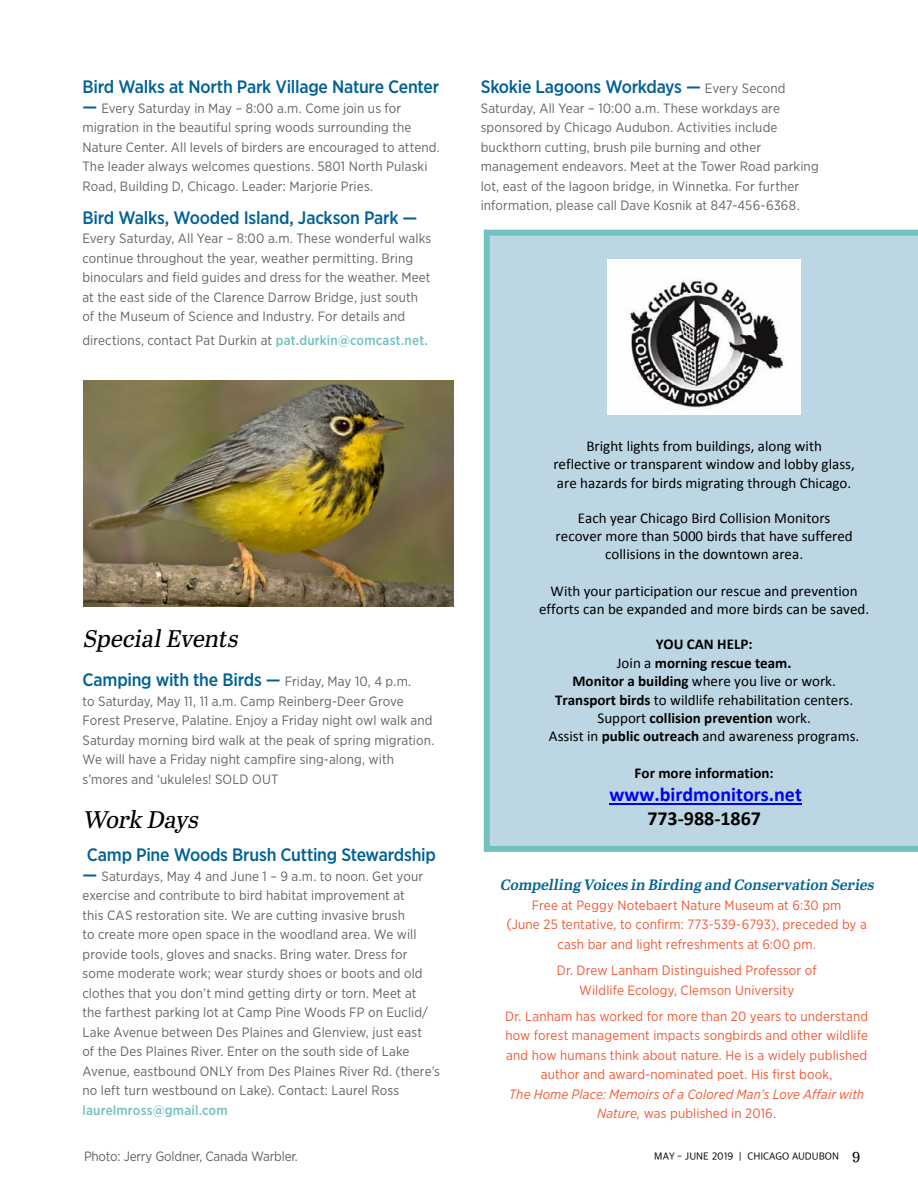
<style>
.page{position:relative;width:918px;height:1188px;background:#fff}
.page>*{position:absolute;margin:0;border:0;box-sizing:border-box;transform-origin:0 0}
.t1{font:italic 24px "Abril Text";color:#000}
.t2{font:700 20.1px "Calibri";color:#00f}
.t3{font:700 20.1px "Calibri";color:#000}
.t4{font:500 18px "Gotham Narrow";letter-spacing:-.015em;color:#006195}
.t5{font:15px/18.3px "Calibri";color:#000;text-align:center}
.t6{font:italic 600 15px "Abril Text";color:#006195}
.t7{font:700 15px "Calibri";color:#000}
.t8{font:13.5px/19.5px "Gotham Narrow";letter-spacing:.01em;color:#636466}
.t9{font:13.5px/19.5px "Gotham Narrow";letter-spacing:.01em;color:#f15936;text-align:center}
.t10{font:italic 13.5px/19.5px "Gotham Narrow";letter-spacing:.01em;color:#f15936;text-align:center}
.t11{font:13.5px "Gotham Narrow";letter-spacing:-.015em;color:#636466}
.t12{font:500 13.5px "Gotham Narrow";letter-spacing:.015em;color:#71c1be}
.t13{font:10.5px "Apple SD Gothic Neo";color:#000}
.s1{font-weight:500;font-size:18px;color:#006195}
.s2{font-weight:500;color:#71c1be}
.s3{font-weight:400;font-size:13.5px;color:#636466}
.s4{font-weight:700}
.s5{font-size:15px}
.s6{font-style:normal}
.s7{font-family:"Abril Text";font-size:15px}
</style>
<div class="page">
<div style="left:484px;top:230px;width:434px;height:622px;background:#bdd6e3"></div>
<img style="left:608px;top:259px;width:192px;height:155px">
<hr style="left:610px;top:803px;width:192px;height:1px;background:#00f">
<img style="left:84px;top:380px;width:370px;height:227px">
<h3 class="t4" style="left:82px;top:75px;width:358px">Bird Walks at North Park Village Nature Center</h3>
<p class="t8" style="left:82px;top:98px;width:359px"><span class="s1">—</span> Every Saturday in May – 8:00 a.m. Come join us for migration in the beautiful spring woods surrounding the Nature Center. All levels of birders are encouraged to attend.<br>The leader always welcomes questions. 5801 North Pulaski Road, Building D, Chicago. Leader: Marjorie Pries.</p>
<h3 class="t4" style="left:82px;top:206px;width:336px">Bird Walks, Wooded Island, Jackson Park —</h3>
<p class="t8" style="left:82px;top:228px;width:350px">Every Saturday, All Year – 8:00 a.m. These wonderful walks continue throughout the year, weather permitting. Bring binoculars and field guides and dress for the weather. Meet at the east side of the Clarence Darrow Bridge, just south of the Museum of Science and Industry. For details and</p>
<p class="t8" style="left:82px;top:330px;width:347px">directions, contact Pat Durkin at <span class="s2">pat.durkin@comcast.net.</span></p>
<h1 class="t1" style="left:82px;top:621px;width:162px">SpecialEvents</h1>
<h3 class="t4" style="left:82px;top:669px;width:330px">Camping with the Birds — <span class="s3">Friday, May 10, 4 p.m.</span></h3>
<p class="t8" style="left:82px;top:691px;width:353px">to Saturday, May 11, 11 a.m. Camp Reinberg-Deer Grove Forest Preserve, Palatine. Enjoy a Friday night owl walk and Saturday morning bird walk at the peak of spring migration.<br>We will have a Friday night campfire sing-along, with s’mores and ‘ukuleles! SOLD OUT</p>
<h1 class="t1" style="left:82px;top:802px;width:123px">Work Days</h1>
<h3 class="t4" style="left:87px;top:843px;width:351px">Camp Pine Woods Brush Cutting Stewardship</h3>
<p class="t8" style="left:82px;top:866px;width:359px"><span class="s1">—</span> Saturdays, May 4 and June 1 – 9 a.m. to noon. Get your exercise and contribute to bird habitat improvement at<br>this CAS restoration site. We are cutting invasive brush<br>to create more open space in the woodland area. We will provide tools, gloves and snacks. Bring water. Dress for some moderate work; wear sturdy shoes or boots and old clothes that you don’t mind getting dirty or torn. Meet at<br>the farthest parking lot at Camp Pine Woods FP on Euclid/ Lake Avenue between Des Plaines and Glenview, just east<br>of the Des Plaines River. Enter on the south side of Lake Avenue, eastbound ONLY from Des Plaines River Rd. (there’s no left turn westbound on Lake). Contact: Laurel Ross</p>
<p class="t12" style="left:82px;top:1101px;width:147px">laurelmross@gmail.com</p>
<p class="t11" style="left:84px;top:1148px;width:215px">Photo: Jerry Goldner, Canada Warbler.</p>
<h3 class="t4" style="left:481px;top:75px;width:306px">Skokie Lagoons Workdays — <span class="s3">Every Second</span></h3>
<p class="t8" style="left:481px;top:98px;width:339px">Saturday, All Year – 10:00 a.m. These workdays are sponsored by Chicago Audubon. Activities include buckthorn cutting, brush pile burning and other management endeavors. Meet at the Tower Road parking lot, east of the lagoon bridge, in Winnetka. For further information, please call Dave Kosnik at 847-456-6368.</p>
<p class="t5" style="left:553px;top:436px;width:303px">Bright lights from buildings, along with<br>reflective or transparent window and lobby glass, are hazards for birds migrating through Chicago.</p>
<p class="t5" style="left:556px;top:508px;width:299px">Each year Chicago Bird Collision Monitors recover more than 5000 birds that have suffered collisions in the downtown area.</p>
<p class="t5" style="left:539px;top:581px;width:332px">With your participation our rescue and prevention efforts can be expanded and more birds can be saved.</p>
<p class="t5" style="left:549px;top:635px;width:312px"><span class="s4">YOU CAN HELP:<br></span>Join a <span class="s4">morning rescue team.<br>Monitor a building</span> where you live or work.<br><span class="s4">Transport birds</span> to wildlife rehabilitation centers.<br>Support <span class="s4">collision prevention</span> work.<br>Assist in <span class="s4">public outreach</span> and awareness programs.</p>
<p class="t7" style="left:635px;top:764px;width:141px">For more information:</p>
<h2 class="t2" style="left:610px;top:782px;width:194px">www.birdmonitors.net</h2>
<h2 class="t3" style="left:647px;top:806px;width:115px">773‐988‐1867</h2>
<p class="t6" style="left:500px;top:874px;width:379px">Compelling Voices in Birding and Conservation Series</p>
<p class="t9" style="left:507px;top:895px;width:362px">Free at Peggy Notebaert Nature Museum at 6:30 pm<br><span class="s5">(</span>June 25 tentative, to confirm: 773-539-6793), preceded by a cash bar and light refreshments at 6:00 pm.</p>
<p class="t9" style="left:557px;top:960px;width:261px">Dr. Drew Lanham Distinguished Professor of<br>Wildlife Ecology, Clemson University</p>
<p class="t9" style="left:505px;top:1006px;width:364px">Dr. Lanham has worked for more than 20 years to understand how forest management impacts songbirds and other wildlife and how humans think about nature. He is a widely published author and award-nominated poet. His first book,</p>
<p class="t10" style="left:509px;top:1084px;width:356px">The Home Place: Memoirs of a Colored Man’s Love Affair with<br>Nature, <span class="s6">was published in 2016.</span></p>
<p class="t13" style="left:654px;top:1150px;width:208px">MAY - JUNE 2019 | CHICAGO AUDUBON <span class="s7">9</span></p>
</div>
